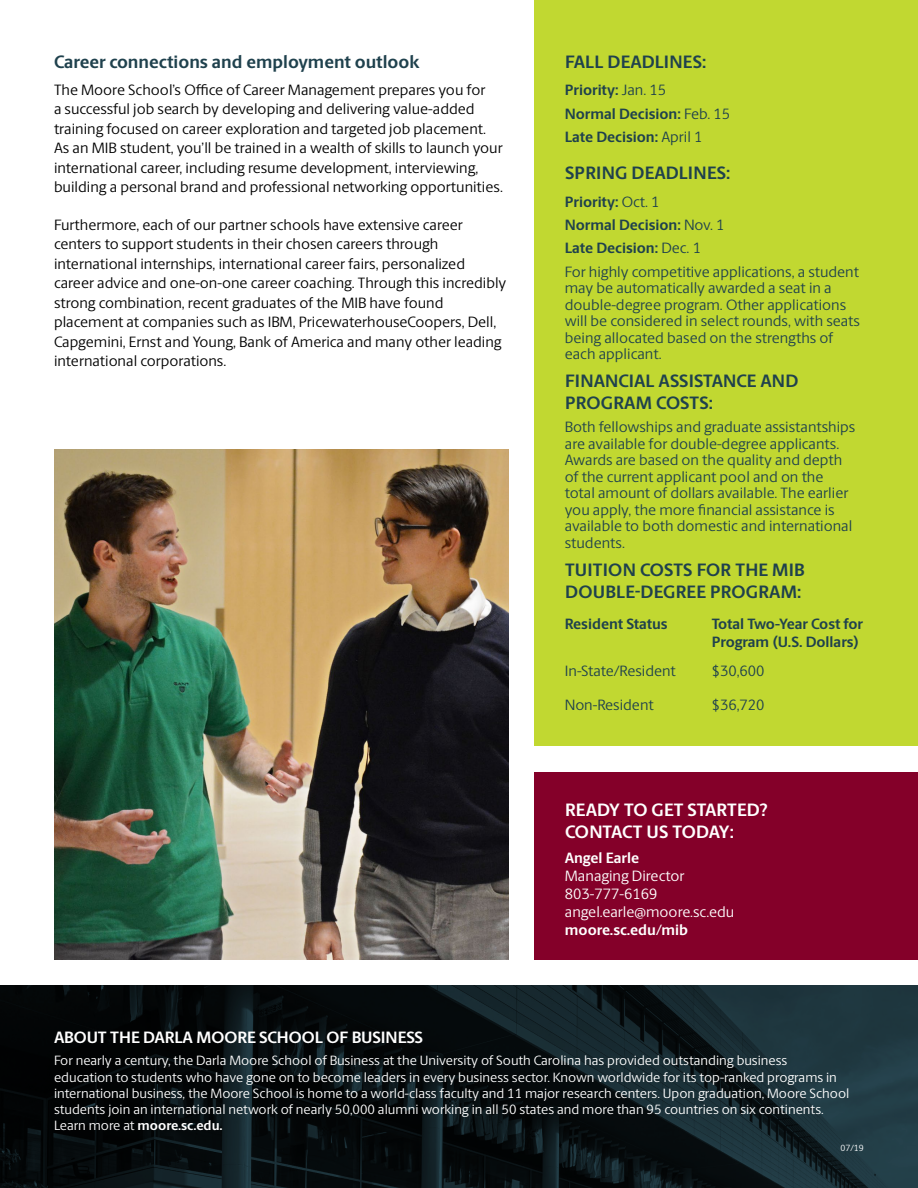
<style>
.page{position:relative;width:918px;height:1188px;background:#fff}
.page>*{position:absolute;margin:0;border:0;box-sizing:border-box;transform-origin:0 0}
.t1{font:700 18px/21.6px "Berlingske Sans";letter-spacing:.005em;color:#1f414d}
.t2{font:700 18px/21.6px "Berlingske Sans";letter-spacing:-.005em;color:#fff}
.t3{font:700 16.5px "Berlingske Sans";letter-spacing:-.005em;color:#fff}
.t4{font:15px/19.5px "Berlingske Sans";color:#000}
.t5{font:15px/16.5px "Berlingske Sans";color:#1f414d}
.t6{font:700 15px/23.2px "Berlingske Sans";color:#1f414d}
.t7{font:15px/18px "Berlingske Sans";color:#fff}
.t8{font:700 15px "Berlingske Sans";color:#fff}
.t9{font:13.5px/16.2px "Berlingske Sans";color:#fff}
.t10{font:9px "Berlingske Sans";color:#fff}
.s1{font-weight:400}
.s2{font-weight:700}
</style>
<div class="page">
<img style="left:54px;top:449px;width:455px;height:511px">
<svg style="left:0;top:985px;width:918px;height:203px;background:#0d171b"></svg>
<div style="left:535px;top:772px;width:383px;height:188px;background:#840029"></div>
<div style="left:535px;top:0;width:383px;height:746px;background:#c1d831"></div>
<p class="t1" style="left:54px;top:51px;width:367px">Career connections and employment outlook</p>
<p class="t4" style="left:54px;top:79px;width:450px">The Moore School’s Office of Career Management prepares you for<br>a successful job search by developing and delivering value-added training focused on career exploration and targeted job placement.<br>As an MIB student, you’ll be trained in a wealth of skills to launch your international career, including resume development, interviewing, building a personal brand and professional networking opportunities.</p>
<p class="t4" style="left:54px;top:214px;width:454px">Furthermore, each of our partner schools have extensive career centers to support students in their chosen careers through international internships, international career fairs, personalized career advice and one-on-one career coaching. Through this incredibly strong combination, recent graduates of the MIB have found placement at companies such as IBM, PricewaterhouseCoopers, Dell, Capgemini, Ernst and Young, Bank of America and many other leading international corporations.</p>
<p class="t1" style="left:565px;top:50px;width:143px">FALL DEADLINES:</p>
<p class="t6" style="left:565px;top:78px;width:167px">Priority: <span class="s1">Jan. 15<br></span>Normal Decision: <span class="s1">Feb. 15<br></span>Late Decision: <span class="s1">April 1</span></p>
<p class="t1" style="left:565px;top:162px;width:167px">SPRING DEADLINES:</p>
<p class="t5" style="left:565px;top:189px;width:296px;line-height:23.2px"><span class="s2">Priority:</span> Oct. 1<br><span class="s2">Normal Decision:</span> Nov. 1<br><span class="s2">Late Decision:</span> Dec. 1<br>For highly competitive applications, a student</p>
<p class="t5" style="left:565px;top:279px;width:297px">may be automatically awarded a seat in a double-degree program. Other applications will be considered in select rounds, with seats being allocated based on the strengths of each applicant.</p>
<p class="t1" style="left:565px;top:370px;width:235px">FINANCIAL ASSISTANCE AND<br>PROGRAM COSTS:</p>
<p class="t5" style="left:565px;top:418px;width:292px">Both fellowships and graduate assistantships are available for double-degree applicants.<br>Awards are based on the quality and depth of the current applicant pool and on the total amount of dollars available. The earlier you apply, the more financial assistance is available to both domestic and international students.</p>
<p class="t1" style="left:565px;top:559px;width:241px">TUITION COSTS FOR THE MIB<br>DOUBLE-DEGREE PROGRAM:</p>
<p class="t6" style="left:565px;top:612px;width:104px">Resident Status</p>
<p class="t6" style="left:712px;top:614px;width:153px;line-height:18px">Total Two-Year Cost for<br>Program (U.S. Dollars)</p>
<p class="t5" style="left:565px;top:662px;width:113px">In-State/Resident</p>
<p class="t5" style="left:712px;top:662px;width:54px">$30,600</p>
<p class="t5" style="left:565px;top:695px;width:90px">Non-Resident</p>
<p class="t5" style="left:712px;top:695px;width:54px">$36,720</p>
<p class="t2" style="left:565px;top:799px;width:204px">READY TO GET STARTED?<br>CONTACT US TODAY:</p>
<p class="t8" style="left:565px;top:846px;width:76px">Angel Earle</p>
<p class="t7" style="left:565px;top:866px;width:171px">Managing Director<br>803-777-6169 angel.earle@moore.sc.edu</p>
<p class="t8" style="left:565px;top:918px;width:125px">moore.sc.edu/mib</p>
<p class="t3" style="left:54px;top:1025px;width:371px">ABOUT THE DARLA MOORE SCHOOL OF BUSINESS</p>
<p class="t9" style="left:54px;top:1052px;width:797px">For nearly a century, the Darla Moore School of Business at the University of South Carolina has provided outstanding business education to students who have gone on to become leaders in every business sector. Known worldwide for its top-ranked programs in international business, the Moore School is home to a world-class faculty and 11 major research centers. Upon graduation, Moore School students join an international network of nearly 50,000 alumni working in all 50 states and more than 95 countries on six continents.<br>Learn more at <span class="s2">moore.sc.edu.</span></p>
<p class="t10" style="left:840px;top:1142px;width:25px">07/19</p>
</div>
